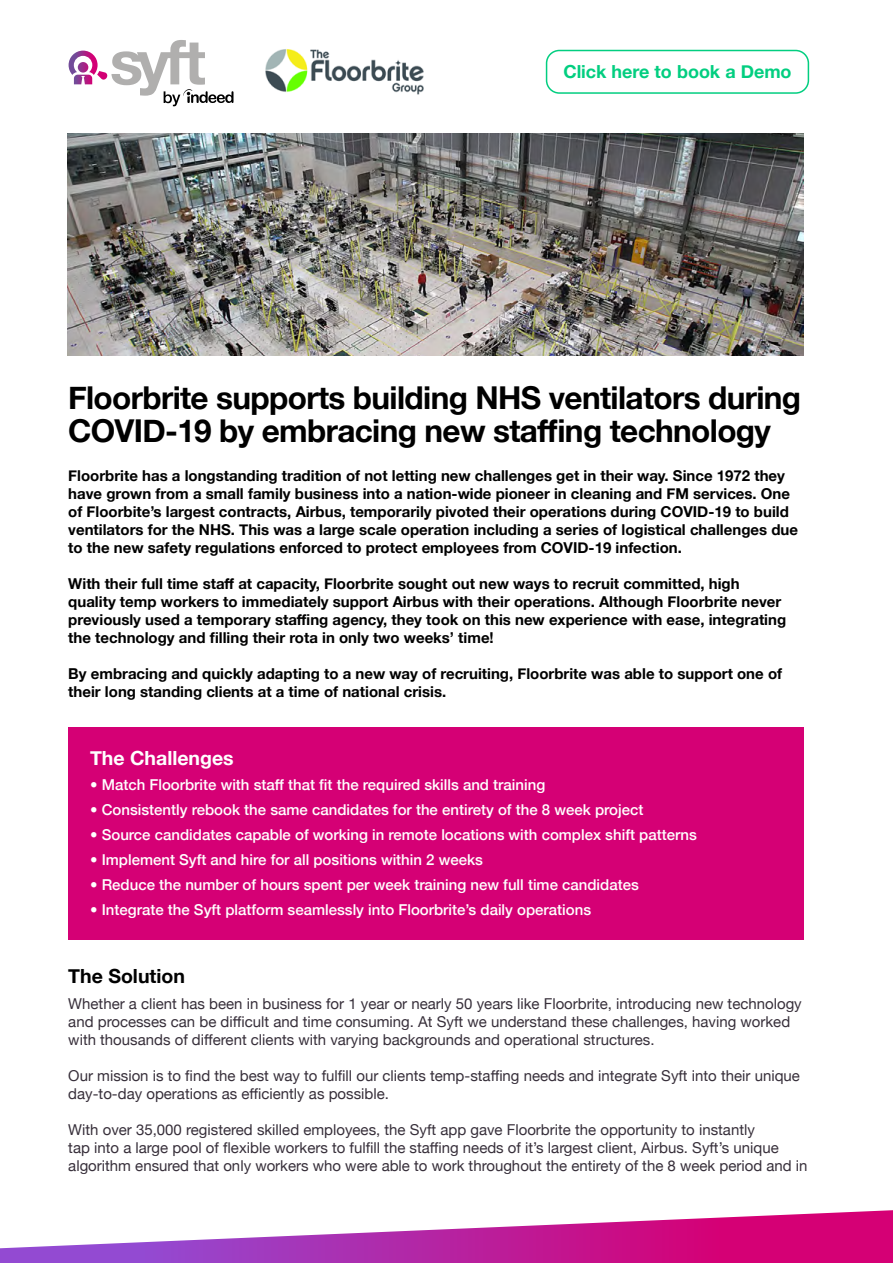
<style>
.page{position:relative;width:893px;height:1263px;background:#fff}
.page>*{position:absolute;margin:0;border:0;box-sizing:border-box;transform-origin:0 0}
.t1{font:700 31.5px/33.6px "Helvetica Neue";letter-spacing:-.02em;color:#000}
.t2{font:700 19.5px "Helvetica Neue";color:#fff}
.t3{font:700 19.5px "Helvetica Neue";color:#000}
.t4{font:700 18px "Helvetica Neue";color:#02ce80}
.t5{font:700 15px/18px "Helvetica Neue";color:#000}
.t6{font:15px/18px "Helvetica Neue";color:#372f3a}
.t7{font:500 15px "Helvetica Neue";color:#fff}
.s1{font-family:"Avenir"}
</style>
<div class="page">
<div style="left:546px;top:50px;width:263px;height:44px;border:2px solid #02ce80;border-radius:13px"></div>
<svg style="left:0;top:1210px;width:893px;height:53px"></svg>
<svg style="left:69px;top:40px;width:164px;height:66px"></svg>
<div style="left:69px;top:727px;width:735px;height:213px;background:#d50075"></div>
<img style="left:265px;top:49px;width:159px;height:46px">
<img style="left:68px;top:133px;width:735px;height:222px">
<p class="t4" style="left:563px;top:58px;width:230px">Click here to book a Demo</p>
<h1 class="t1" style="left:68px;top:381px;width:735px">Floorbrite supports building NHS ventilators during<br>COVID-19 by embracing new staffing technology</h1>
<p class="t5" style="left:68px;top:466px;width:731px">Floorbrite has a longstanding tradition of not letting new challenges get in their way. Since 1972 they have grown from a small family business into a nation-wide pioneer in cleaning and FM services. One of Floorbite’s largest contracts, Airbus, temporarily pivoted their operations during COVID-19 to build ventilators for the NHS. This was a large scale operation including a series of logistical challenges due to the new safety regulations enforced to protect employees from COVID-19 infection.</p>
<p class="t5" style="left:68px;top:574px;width:719px">With their full time staff at capacity, Floorbrite sought out new ways to recruit committed, high quality temp workers to immediately support Airbus with their operations. Although Floorbrite never previously used a temporary staffing agency, they took on this new experience with ease, integrating the technology and filling their rota in only two weeks’ time!</p>
<p class="t5" style="left:68px;top:664px;width:715px">By embracing and quickly adapting to a new way of recruiting, Floorbrite was able to support one of their long standing clients at a time of national crisis.</p>
<h2 class="t2" style="left:90px;top:742px;width:145px">The Challenges</h2>
<p class="t7" style="left:90px;top:772px;width:457px"><span class="s1">•</span> Match Floorbrite with staff that fit the required skills and training</p>
<p class="t7" style="left:90px;top:797px;width:555px"><span class="s1">•</span> Consistently rebook the same candidates for the entirety of the 8 week project</p>
<p class="t7" style="left:90px;top:822px;width:608px"><span class="s1">•</span> Source candidates capable of working in remote locations with complex shift patterns</p>
<p class="t7" style="left:90px;top:847px;width:394px"><span class="s1">•</span> Implement Syft and hire for all positions within 2 weeks</p>
<p class="t7" style="left:90px;top:872px;width:550px"><span class="s1">•</span> Reduce the number of hours spent per week training new full time candidates</p>
<p class="t7" style="left:90px;top:897px;width:503px"><span class="s1">•</span> Integrate the Syft platform seamlessly into Floorbrite’s daily operations</p>
<h2 class="t3" style="left:68px;top:961px;width:118px">The Solution</h2>
<p class="t6" style="left:68px;top:996px;width:735px">Whether a client has been in business for 1 year or nearly 50 years like Floorbrite, introducing new technology and processes can be difficult and time consuming. At Syft we understand these challenges, having worked with thousands of different clients with varying backgrounds and operational structures.</p>
<p class="t6" style="left:68px;top:1068px;width:733px">Our mission is to find the best way to fulfill our clients temp-staffing needs and integrate Syft into their unique day-to-day operations as efficiently as possible.</p>
<p class="t6" style="left:68px;top:1122px;width:741px">With over 35,000 registered skilled employees, the Syft app gave Floorbrite the opportunity to instantly<br>tap into a large pool of flexible workers to fulfill the staffing needs of it’s largest client, Airbus. Syft’s unique algorithm ensured that only workers who were able to work throughout the entirety of the 8 week period and in</p>
</div>
